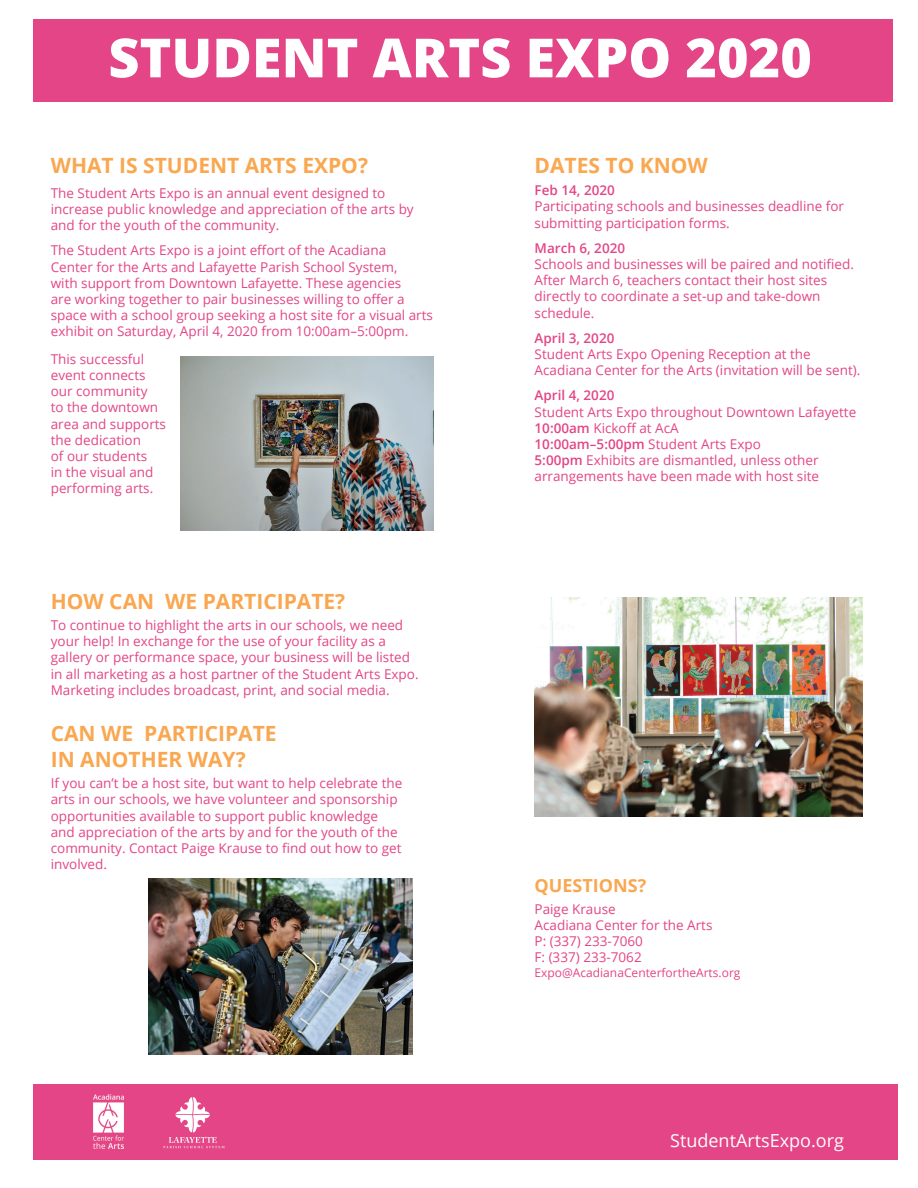
<style>
.page{position:relative;width:918px;height:1188px;background:#fff}
.page>*{position:absolute;margin:0;border:0;box-sizing:border-box;transform-origin:0 0}
.t1{font:800 54px "Open Sans";color:#fff}
.t2{font:700 21px/25.2px "Open Sans";color:#f9a750}
.t3{font:18px "Open Sans";color:#fff}
.t4{font:700 18px "Open Sans";color:#f9a750}
.t5{font:13.5px/16.2px "Open Sans";color:#e34586}
.t6{font:600 13.5px "Open Sans";color:#e34586}
.t7{font:12px "Open Sans";color:#e34586}
.s1{font-weight:600}
</style>
<div class="page">
<div style="left:33px;top:19px;width:860px;height:83px;background:#e34586"></div>
<div style="left:33px;top:1084px;width:865px;height:76px;background:#e34586"></div>
<img style="left:93px;top:1094px;width:31px;height:27px">
<img style="left:93px;top:1121px;width:31px;height:28px">
<svg style="left:163px;top:1097px;width:62px;height:51px"></svg>
<img style="left:180px;top:356px;width:253px;height:175px">
<img style="left:148px;top:879px;width:264px;height:175px">
<img style="left:535px;top:598px;width:328px;height:218px">
<h1 class="t1" style="left:108px;top:17px;width:705px">STUDENT ARTS EXPO 2020</h1>
<h2 class="t2" style="left:51px;top:152px;width:319px">WHAT IS STUDENT ARTS EXPO?</h2>
<h2 class="t2" style="left:535px;top:152px;width:175px">DATES TO KNOW</h2>
<p class="t5" style="left:51px;top:184px;width:365px">The Student Arts Expo is an annual event designed to increase public knowledge and appreciation of the arts by and for the youth of the community.</p>
<p class="t5" style="left:51px;top:242px;width:384px">The Student Arts Expo is a joint effort of the Acadiana<br>Center for the Arts and Lafayette Parish School System,<br>with support from Downtown Lafayette. These agencies<br>are working together to pair businesses willing to offer a space with a school group seeking a host site for a visual arts exhibit on Saturday, April 4, 2020 from 10:00am–5:00pm.</p>
<p class="t5" style="left:51px;top:350px;width:117px">This successful event connects our community<br>to the downtown area and supports the dedication<br>of our students<br>in the visual and performing arts.</p>
<h2 class="t2" style="left:51px;top:588px;width:296px">HOW CAN WE PARTICIPATE?</h2>
<p class="t5" style="left:51px;top:617px;width:369px">To continue to highlight the arts in our schools, we need your help! In exchange for the use of your facility as a gallery or performance space, your business will be listed in all marketing as a host partner of the Student Arts Expo.<br>Marketing includes broadcast, print, and social media.</p>
<h2 class="t2" style="left:51px;top:721px;width:227px">CAN WE PARTICIPATE<br>IN ANOTHER WAY?</h2>
<p class="t5" style="left:51px;top:775px;width:353px">If you can’t be a host site, but want to help celebrate the arts in our schools, we have volunteer and sponsorship opportunities available to support public knowledge and appreciation of the arts by and for the youth of the community. Contact Paige Krause to find out how to get involved.</p>
<p class="t6" style="left:535px;top:181px;width:82px">Feb 14, 2020</p>
<p class="t5" style="left:535px;top:198px;width:311px">Participating schools and businesses deadline for submitting participation forms.</p>
<p class="t6" style="left:535px;top:239px;width:92px">March 6, 2020</p>
<p class="t5" style="left:535px;top:256px;width:321px">Schools and businesses will be paired and notified.<br>After March 6, teachers contact their host sites directly to coordinate a set-up and take-down schedule.</p>
<p class="t6" style="left:535px;top:329px;width:81px">April 3, 2020</p>
<p class="t5" style="left:535px;top:346px;width:327px">Student Arts Expo Opening Reception at the<br>Acadiana Center for the Arts (invitation will be sent).</p>
<p class="t6" style="left:535px;top:386px;width:81px">April 4, 2020</p>
<p class="t5" style="left:535px;top:403px;width:323px">Student Arts Expo throughout Downtown Lafayette <span class="s1">10:00am</span> Kickoff at AcA<br><span class="s1">10:00am–5:00pm</span> Student Arts Expo<br><span class="s1">5:00pm</span> Exhibits are dismantled, unless other arrangements have been made with host site</p>
<h3 class="t4" style="left:535px;top:873px;width:113px">QUESTIONS?</h3>
<p class="t5" style="left:535px;top:900px;width:179px">Paige Krause<br>Acadiana Center for the Arts<br>P: (337) 233-7060<br>F: (337) 233-7062</p>
<p class="t7" style="left:535px;top:964px;width:207px">Expo@AcadianaCenterfortheArts.org</p>
<h3 class="t3" style="left:670px;top:1128px;width:175px">StudentArtsExpo.org</h3>
</div>
